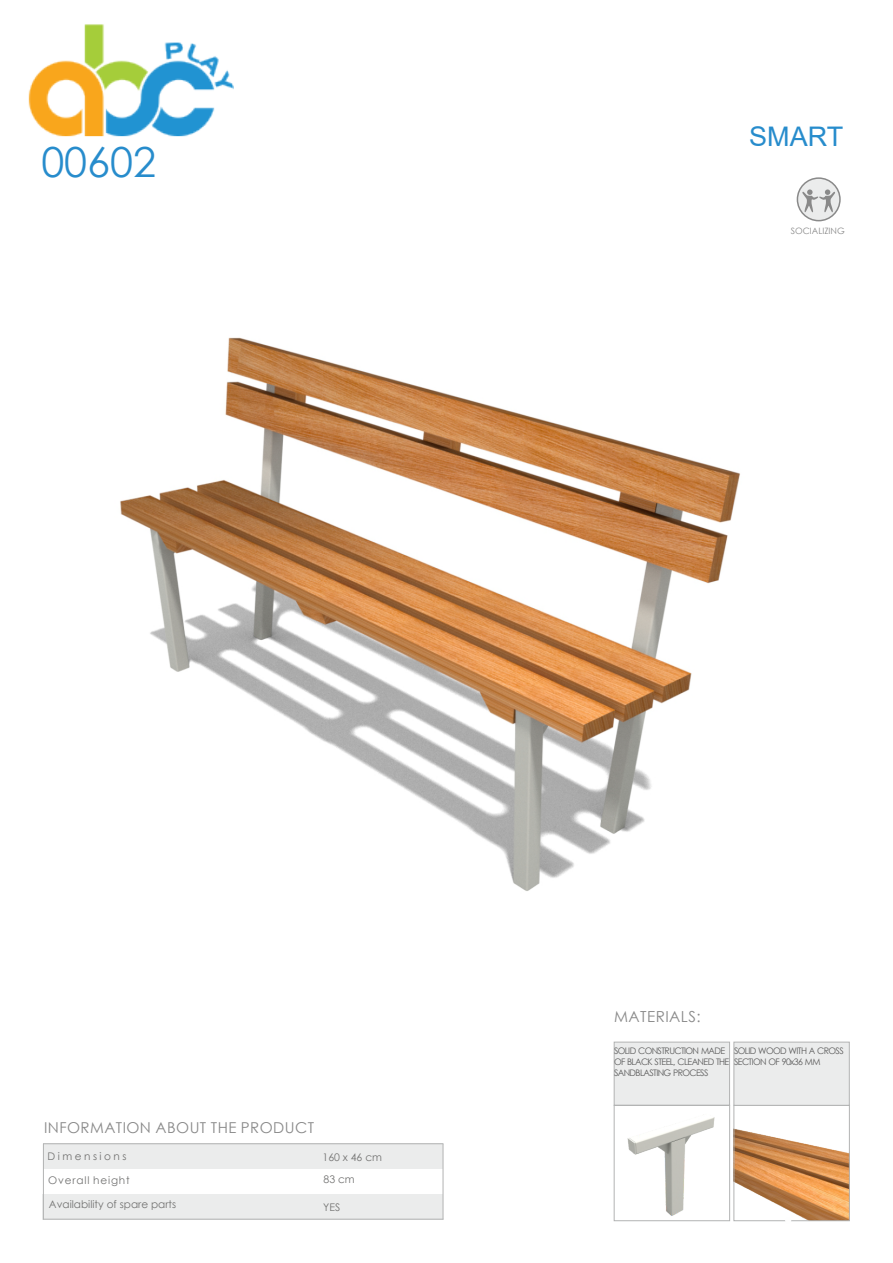
<style>
.page{position:relative;width:893px;height:1263px;background:#fff}
.page>*{position:absolute;margin:0;border:0;box-sizing:border-box;transform-origin:0 0}
.t1{font:41.4px "Century Gothic";color:#278ccc}
.t2{font:27px "Arial";color:#278ccc}
.t3{font:15.15px "Century Gothic";letter-spacing:.03em;color:#898989}
.t4{font:15px "Century Gothic";letter-spacing:.03em;color:#898989}
.t5{font:10.5px/22px "Century Gothic";color:#727271}
.t6{font:10.5px "Century Gothic";letter-spacing:.08em;color:#727271}
.t7{font:10.5px "Century Gothic";letter-spacing:.235em;color:#727271}
.t8{font:9px/10.6px "Century Gothic";letter-spacing:-.07em;color:#5b5b5b}
.t9{font:8.7px "Century Gothic";color:#898989}
</style>
<div class="page">
<img style="left:735px;top:1129px;width:113px;height:90px">
<div style="left:733px;top:1105px;width:117px;height:116px;border:1px solid #b2b3b3"></div>
<svg style="left:797px;top:178px;width:43px;height:43px"></svg>
<div style="left:797px;top:177px;width:44px;height:44px;border:2px solid #898989;border-radius:50%"></div>
<svg style="left:802px;top:189px;width:33px;height:23px"></svg>
<div style="left:614px;top:1042px;width:116px;height:64px;background:#ebecec;border:1px solid #b2b3b3"></div>
<div style="left:733px;top:1042px;width:117px;height:64px;background:#ebecec;border:1px solid #b2b3b3"></div>
<hr style="left:456px;top:1219px;width:373px;height:2px;background:#898989">
<hr style="left:848px;top:963px;width:2px;height:236px;background:#898989">
<svg style="left:785px;top:1215px;width:8px;height:7px"></svg>
<div style="left:43px;top:1194px;width:400px;height:26px;background:#ebecec"></div>
<div style="left:43px;top:1144px;width:400px;height:25px;background:#ebecec"></div>
<hr style="left:43px;top:1144px;width:1px;height:75px;background:#b2b3b3">
<hr style="left:443px;top:1180px;width:1px;height:39px;background:#b2b3b3">
<hr style="left:443px;top:1144px;width:1px;height:36px;background:#b2b3b3">
<hr style="left:43px;top:1219px;width:400px;height:1px;background:#b2b3b3">
<hr style="left:43px;top:1143px;width:400px;height:1px;background:#b2b3b3">
<img style="left:627px;top:1117px;width:88px;height:99px">
<div style="left:614px;top:1105px;width:116px;height:116px;border:1px solid #b2b3b3"></div>
<img style="left:120px;top:337px;width:620px;height:554px">
<img style="left:28px;top:24px;width:205px;height:113px">
<h1 class="t1" style="left:41px;top:133px;width:116px">00602</h1>
<h2 class="t2" style="left:749px;top:118px;width:96px">SMART</h2>
<p class="t9" style="left:791px;top:224px;width:55px">SOCIALIZING</p>
<h3 class="t4" style="left:44px;top:1117px;width:271px">INFORMATION ABOUT THE PRODUCT</h3>
<p class="t7" style="left:48px;top:1149px;width:80px">Dimensions</p>
<p class="t6" style="left:48px;top:1172px;width:83px">Overall height</p>
<p class="t5" style="left:49px;top:1193px;width:129px">Availability of spare parts</p>
<p class="t5" style="left:323px;top:1196px;width:19px">YES</p>
<p class="t5" style="left:322px;top:1146px;width:61px">160 x 46 cm<br>83 cm</p>
<h3 class="t3" style="left:614px;top:1005px;width:88px">MATERIALS:</h3>
<p class="t8" style="left:614px;top:1045px;width:117px">SOLID CONSTRUCTION MADE<br>OF BLACK STEEL, CLEANED THE<br>SANDBLASTING PROCESS</p>
<p class="t8" style="left:734px;top:1045px;width:111px">SOLID WOOD WITH A CROSS<br>SECTION OF 90x36 MM</p>
</div>
